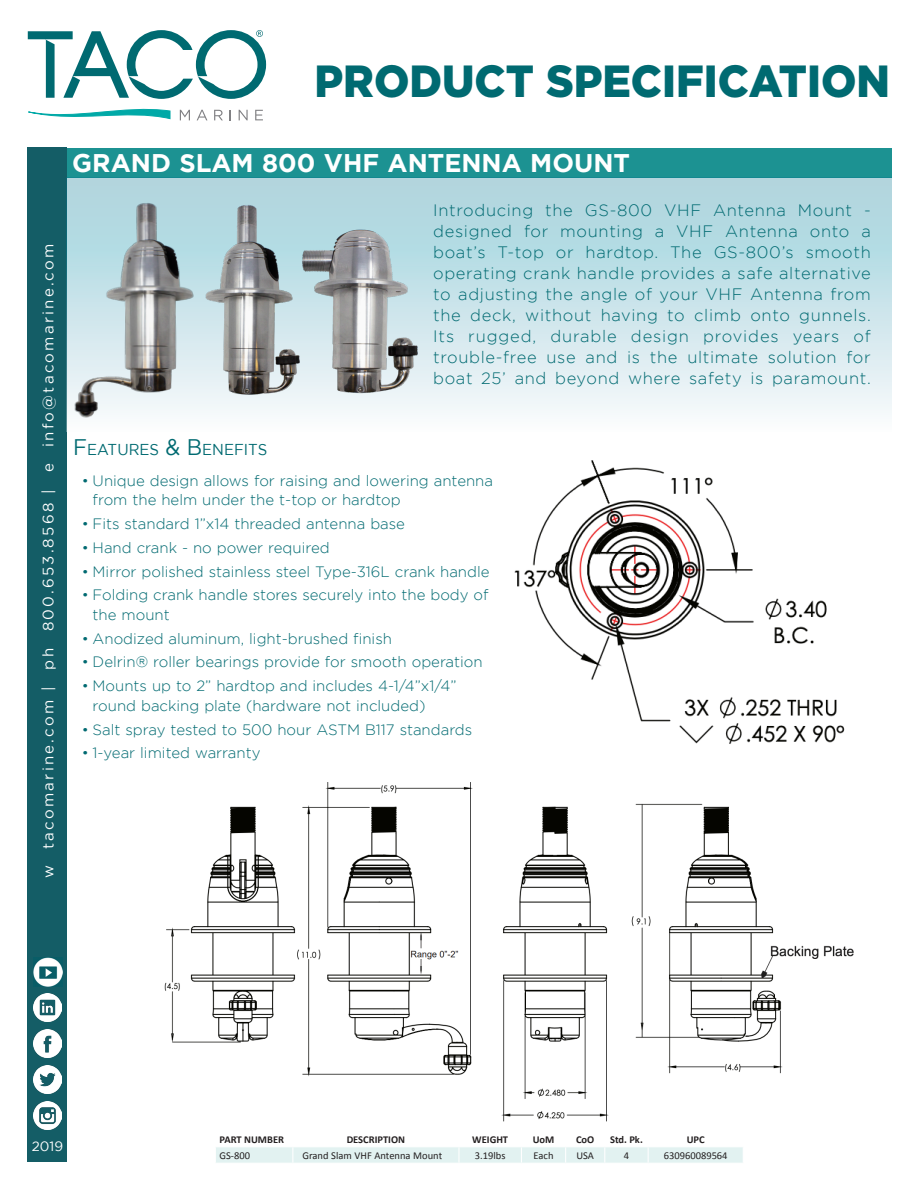
<style>
.page{position:relative;width:918px;height:1188px;background:#fff}
.page>*{position:absolute;margin:0;border:0;box-sizing:border-box;transform-origin:0 0}
.t1{font:900 45px "Gotham";color:#006a71;scale:.95 1}
.Section_Header{font:700 25.5px "Gotham";color:#fff}
.Copy{font:300 16.5px/21px "Gotham";letter-spacing:.04em;color:#006a71;text-align:justify}
.t2{font:15.75px "Gotham";color:#006a71;scale:.95 1}
.t3{font:300 15px/19.5px "Gotham";color:#006a71}
.t4{font:15px "Gotham";letter-spacing:.15em;color:#fff}
.t5{font:13.5px "Gotham";color:#fff}
.Section_Header-2{font:10.5px "Calibri";color:#231f20}
.t6{font:700 10.5px "Calibri";color:#231f20}
.s1{font-size:22.5px}
</style>
<div class="page">
<div style="left:28px;top:148px;width:39px;height:1014px;background:#145d66"></div>
<div style="left:67px;top:148px;width:825px;height:29px;background:#1c9292"></div>
<div style="left:67px;top:177px;width:825px;height:254px;background:linear-gradient(to bottom,#a4d1db,#f6f9fc)"></div>
<svg style="left:28px;top:30px;width:238px;height:90px"></svg>
<img style="left:33px;top:993px;width:28px;height:29px">
<img style="left:33px;top:1029px;width:28px;height:29px">
<img style="left:33px;top:1065px;width:28px;height:29px">
<img style="left:33px;top:1102px;width:28px;height:28px">
<img style="left:33px;top:957px;width:30px;height:30px">
<svg style="left:216px;top:1147px;width:527px;height:16px;background:#e3f2f1"></svg>
<img style="left:514px;top:460px;width:331px;height:284px">
<img style="left:164px;top:782px;width:690px;height:339px">
<img style="left:66px;top:187px;width:137px;height:245px">
<img style="left:191px;top:189px;width:129px;height:243px">
<img style="left:290px;top:202px;width:145px;height:230px">
<h1 class="t1" style="left:315px;top:55px;width:607px">PRODUCT SPECIFICATION</h1>
<p class="t4" style="left:40px;top:878px;width:636px;rotate:-90deg">w tacomarine.com | ph 800.653.8568 | e info@tacomarine.com</p>
<p class="Section_Header" style="left:72px;top:148px;width:559px">GRAND SLAM 800 VHF ANTENNA MOUNT</p>
<p class="Copy" style="left:433px;top:200px;width:439px">Introducing the GS-800 VHF Antenna Mount - designed for mounting a VHF Antenna onto a boat’s T-top or hardtop. The GS-800’s smooth operating crank handle provides a safe alternative to adjusting the angle of your VHF Antenna from the deck, without having to climb onto gunnels.<br>Its rugged, durable design provides years of trouble-free use and is the ultimate solution for boat 25’ and beyond where safety is paramount.</p>
<p class="t2" style="left:73px;top:441px;width:206px"><span class="s1">F</span>EATURES <span class="s1">&amp; B</span>ENEFITS</p>
<p class="t3" style="left:93px;top:470px;width:402px;text-indent:-11px">• Unique design allows for raising and lowering antenna from the helm under the t-top or hardtop</p>
<p class="t3" style="left:82px;top:514px;width:325px">• Fits standard 1”x14 threaded antenna base</p>
<p class="t3" style="left:82px;top:537px;width:249px">• Hand crank - no power required</p>
<p class="t3" style="left:82px;top:561px;width:409px">• Mirror polished stainless steel Type-316L crank handle</p>
<p class="t3" style="left:93px;top:585px;width:398px;text-indent:-11px">• Folding crank handle stores securely into the body of the mount</p>
<p class="t3" style="left:82px;top:628px;width:312px">• Anodized aluminum, light-brushed finish</p>
<p class="t3" style="left:82px;top:652px;width:402px">• Delrin® roller bearings provide for smooth operation</p>
<p class="t3" style="left:93px;top:676px;width:366px;text-indent:-11px">• Mounts up to 2” hardtop and includes 4-1/4”x1/4” round backing plate (hardware not included)</p>
<p class="t3" style="left:82px;top:719px;width:392px">• Salt spray tested to 500 hour ASTM B117 standards</p>
<p class="t3" style="left:82px;top:743px;width:180px">• 1-year limited warranty</p>
<p class="t5" style="left:32px;top:1139px;width:33px">2019</p>
<p class="t6" style="left:220px;top:1132px;width:66px">PART NUMBER</p>
<p class="t6" style="left:347px;top:1132px;width:60px">DESCRIPTION</p>
<p class="t6" style="left:472px;top:1132px;width:37px">WEIGHT</p>
<p class="t6" style="left:533px;top:1132px;width:23px">UoM</p>
<p class="t6" style="left:576px;top:1132px;width:20px">CoO</p>
<p class="t6" style="left:610px;top:1132px;width:34px">Std. Pk.</p>
<p class="t6" style="left:687px;top:1132px;width:19px">UPC</p>
<p class="Section_Header-2" style="left:220px;top:1149px;width:32px">GS-800</p>
<p class="Section_Header-2" style="left:303px;top:1149px;width:141px">Grand Slam VHF Antenna Mount</p>
<p class="Section_Header-2" style="left:475px;top:1149px;width:32px">3.19lbs</p>
<p class="Section_Header-2" style="left:534px;top:1149px;width:21px">Each</p>
<p class="Section_Header-2" style="left:576px;top:1149px;width:19px">USA</p>
<p class="Section_Header-2" style="left:624px;top:1149px;width:7px">4</p>
<p class="Section_Header-2" style="left:664px;top:1149px;width:65px">630960089564</p>
</div>
